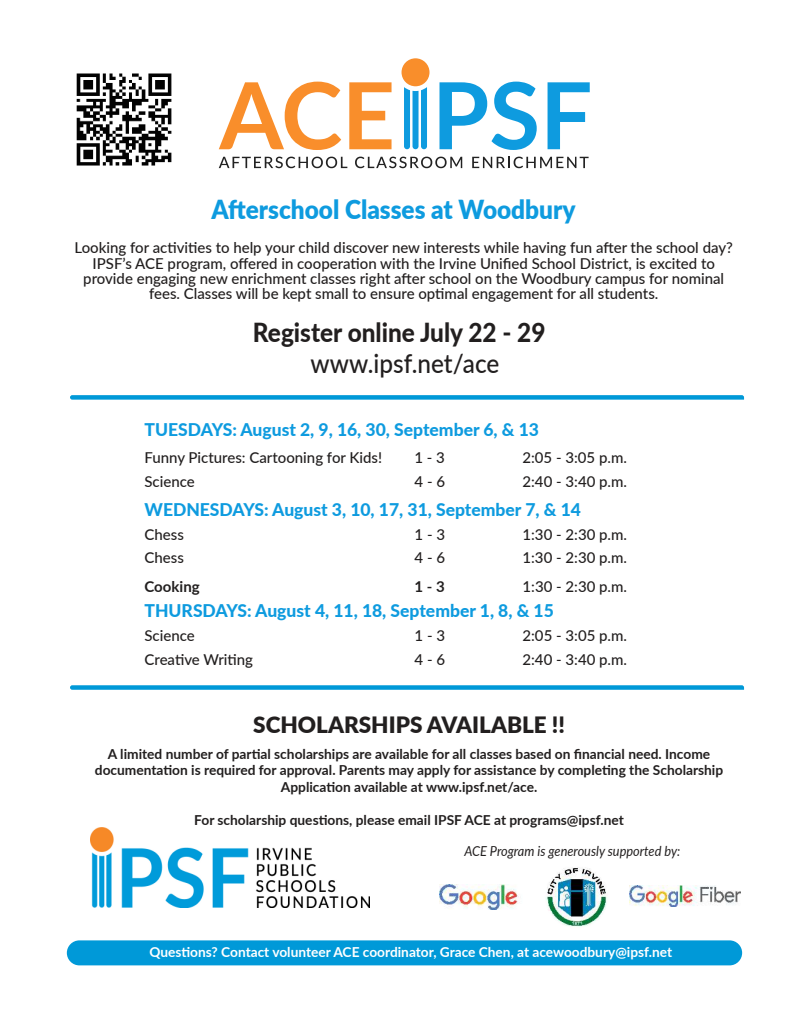
<style>
.page{position:relative;width:810px;height:1035px;background:#fff}
.page>*{position:absolute;margin:0;border:0;box-sizing:border-box;transform-origin:0 0}
.t1{font:900 26.25px "Lato";color:#0e9bdf;scale:.93 1}
.t2{font:800 26.25px "Lato";color:#221f1f;scale:.93 1}
.t3{font:500 26.25px "Lato";color:#221f1f;scale:.93 1}
.t4{font:900 22.5px "Lato";color:#221f1f}
.t5{font:800 17.5px "Lato";color:#0e9bdf}
.t6{font:500 15px/15.4px "Lato";color:#221f1f;text-align:center}
.t7{font:700 15px "Lato";color:#221f1f}
.t8{font:700 13.75px/16.5px "Lato";color:#221f1f;text-align:center}
.t9{font:700 13.75px "Lato";color:#fff}
.t10{font:italic 13.75px "Lato";color:#221f1f;scale:.93 1}
</style>
<div class="page">
<svg style="left:70px;top:395px;width:674px;height:5px"></svg>
<div style="left:67px;top:940px;width:675px;height:25px;background:#0099d8;border-radius:13px"></div>
<img style="left:545px;top:867px;width:62px;height:60px">
<svg style="left:219px;top:82px;width:122px;height:68px"></svg>
<svg style="left:349px;top:82px;width:43px;height:67px"></svg>
<svg style="left:440px;top:82px;width:97px;height:68px"></svg>
<svg style="left:548px;top:82px;width:42px;height:67px"></svg>
<div style="left:402px;top:58px;width:28px;height:28px;background:#f98e2b;border-radius:50%"></div>
<svg style="left:404px;top:87px;width:23px;height:62px"></svg>
<svg style="left:219px;top:157px;width:128px;height:11px"></svg>
<svg style="left:355px;top:157px;width:107px;height:11px"></svg>
<svg style="left:472px;top:157px;width:117px;height:11px"></svg>
<img style="left:630px;top:886px;width:111px;height:20px">
<img style="left:440px;top:885px;width:79px;height:25px">
<svg style="left:70px;top:685px;width:674px;height:5px"></svg>
<img style="left:91px;top:827px;width:279px;height:81px">
<img style="left:76px;top:73px;width:96px;height:93px">
<h1 class="t1" style="left:211px;top:189px;width:393px">Afterschool Classes at Woodbury</h1>
<p class="t6" style="left:75px;top:239px;width:660px">Looking for activities to help your child discover new interests while having fun after the school day?<br>IPSF’s ACE program, offered in cooperation with the Irvine Unified School District, is excited to provide engaging new enrichment classes right after school on the Woodbury campus for nominal fees. Classes will be kept small to ensure optimal engagement for all students.</p>
<h1 class="t2" style="left:253px;top:322px;width:316px">Register online July 22 - 29</h1>
<h1 class="t3" style="left:311px;top:345px;width:205px">www.ipsf.net/ace</h1>
<p class="t5" style="left:145px;top:423px;width:396px">TUESDAYS: August 2, 9, 16, 30, September 6, &amp; 13</p>
<p class="t6" style="left:145px;top:450px;width:239px">Funny Pictures: Cartooning for Kids!</p>
<p class="t6" style="left:414px;top:450px;width:32px">1 - 3</p>
<p class="t6" style="left:522px;top:450px;width:106px">2:05 - 3:05 p.m.</p>
<p class="t6" style="left:145px;top:473px;width:52px">Science</p>
<p class="t6" style="left:415px;top:473px;width:32px">4 - 6</p>
<p class="t6" style="left:523px;top:473px;width:106px">2:40 - 3:40 p.m.</p>
<p class="t5" style="left:145px;top:503px;width:438px">WEDNESDAYS: August 3, 10, 17, 31, September 7, &amp; 14</p>
<p class="t6" style="left:145px;top:526px;width:41px">Chess</p>
<p class="t6" style="left:415px;top:526px;width:32px">1 - 3</p>
<p class="t6" style="left:523px;top:526px;width:106px">1:30 - 2:30 p.m.</p>
<p class="t6" style="left:145px;top:550px;width:41px">Chess</p>
<p class="t6" style="left:415px;top:550px;width:32px">4 - 6</p>
<p class="t6" style="left:523px;top:550px;width:106px">1:30 - 2:30 p.m.</p>
<p class="t7" style="left:145px;top:576px;width:57px">Cooking</p>
<p class="t7" style="left:415px;top:576px;width:32px">1 - 3</p>
<p class="t6" style="left:523px;top:578px;width:106px">1:30 - 2:30 p.m.</p>
<p class="t5" style="left:145px;top:604px;width:411px">THURSDAYS: August 4, 11, 18, September 1, 8, &amp; 15</p>
<p class="t6" style="left:145px;top:627px;width:52px">Science</p>
<p class="t6" style="left:415px;top:627px;width:32px">1 - 3</p>
<p class="t6" style="left:523px;top:627px;width:106px">2:05 - 3:05 p.m.</p>
<p class="t6" style="left:145px;top:651px;width:110px">Creative Writing</p>
<p class="t6" style="left:415px;top:651px;width:32px">4 - 6</p>
<p class="t6" style="left:523px;top:651px;width:106px">2:40 - 3:40 p.m.</p>
<h2 class="t4" style="left:253px;top:713px;width:313px">SCHOLARSHIPS AVAILABLE !!</h2>
<p class="t8" style="left:95px;top:745px;width:630px">A limited number of partial scholarships are available for all classes based on financial need. Income documentation is required for approval. Parents may apply for assistance by completing the Scholarship<br>Application available at www.ipsf.net/ace.</p>
<p class="t8" style="left:194px;top:811px;width:431px">For scholarship questions, please email IPSF ACE at programs@ipsf.net</p>
<p class="t10" style="left:464px;top:846px;width:234px">ACE Program is generously supported by:</p>
<p class="t9" style="left:149px;top:942px;width:524px">Questions? Contact volunteer ACE coordinator, Grace Chen, at acewoodbury@ipsf.net</p>
</div>
